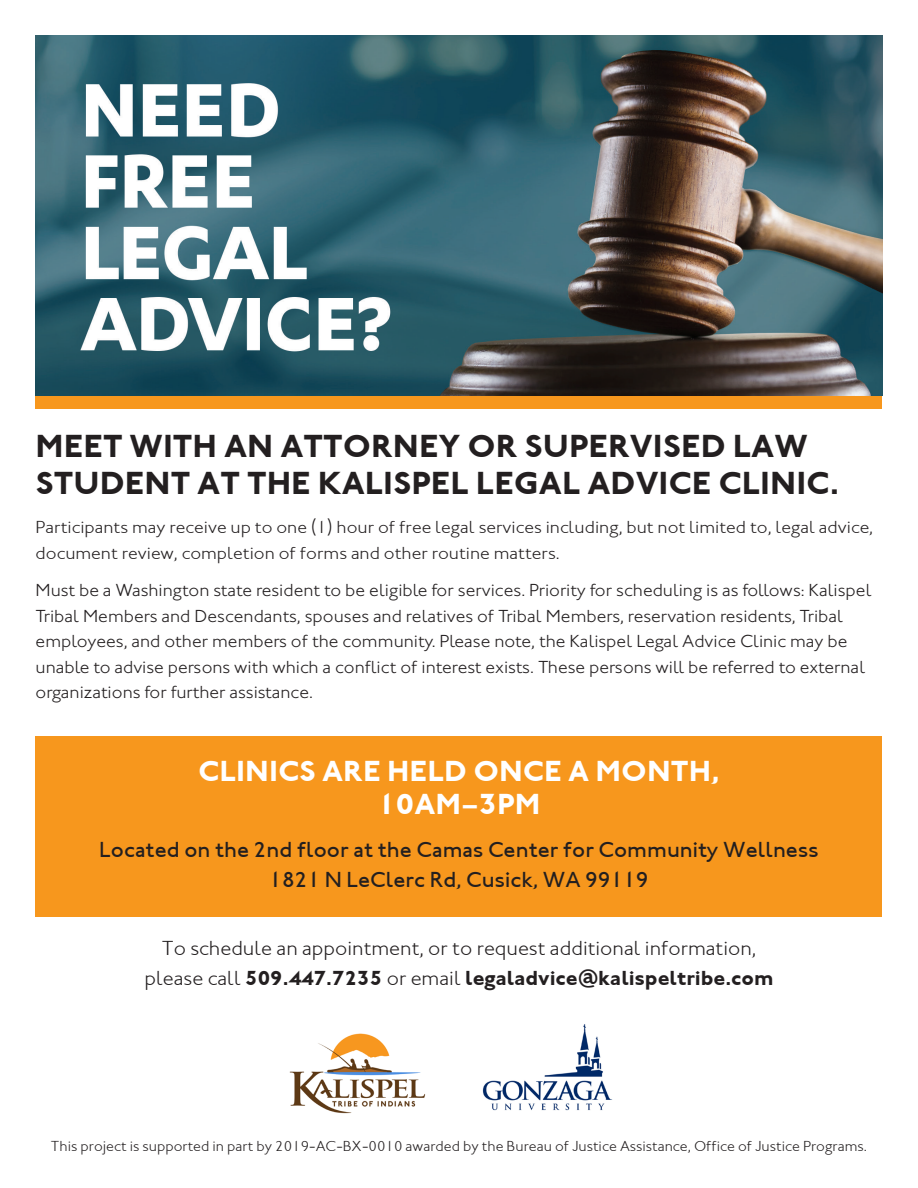
<style>
.page{position:relative;width:918px;height:1188px;background:#fff}
.page>*{position:absolute;margin:0;border:0;box-sizing:border-box;transform-origin:0 0}
.t1{font:33px/37.5px "Johnston ITCTT Bold";color:#231f20}
.t2{font:30px/33px "Johnston ITCTT Bold";color:#fff;text-align:center}
.t3{font:22.5px "Johnston ITCTT Medium";color:#231f20}
.t4{font:21px/30px "Johnston ITCTT Light";color:#231f20;text-align:center}
.t5{font:300 18px/25.5px "Johnston ITC";color:#231f20}
.t6{font:18px/25.5px "Johnston ITCTT Light";color:#231f20}
.t7{font:15px "Johnston ITCTT Light";color:#231f20}
.s1{font-family:"Johnston ITCTT Bold"}
</style>
<div class="page">
<div style="left:36px;top:736px;width:846px;height:181px;background:#f7971d"></div>
<div style="left:36px;top:396px;width:846px;height:13px;background:#f7971d"></div>
<img style="left:36px;top:36px;width:846px;height:359px">
<img style="left:482px;top:1024px;width:131px;height:87px">
<img style="left:289px;top:1033px;width:137px;height:81px">
<p class="t1" style="left:36px;top:427px;width:805px">MEET WITH AN ATTORNEY OR SUPERVISED LAW<br>STUDENT AT THE KALISPEL LEGAL ADVICE CLINIC.</p>
<p class="t6" style="left:36px;top:514px;width:839px">Participants may receive up to one (1) hour of free legal services including, but not limited to, legal advice, document review, completion of forms and other routine matters.</p>
<p class="t5" style="left:36px;top:577px;width:838px">Must be a Washington state resident to be eligible for services. Priority for scheduling is as follows: Kalispel Tribal Members and Descendants, spouses and relatives of Tribal Members, reservation residents, Tribal employees, and other members of the community. Please note, the Kalispel Legal Advice Clinic may be unable to advise persons with which a conflict of interest exists. These persons will be referred to external organizations for further assistance.</p>
<p class="t2" style="left:198px;top:754px;width:523px">CLINICS ARE HELD ONCE A MONTH,<br>10AM–3PM</p>
<p class="t3" style="left:99px;top:837px;width:721px">Located on the 2nd floor at the Camas Center for Community Wellness</p>
<p class="t3" style="left:269px;top:867px;width:381px">1821 N LeClerc Rd, Cusick, WA 99119</p>
<p class="t4" style="left:144px;top:933px;width:631px">To schedule an appointment, or to request additional information, please call <span class="s1">509.447.7235</span> or email <span class="s1">legaladvice@kalispeltribe.com</span></p>
<p class="t7" style="left:51px;top:1137px;width:818px">This project is supported in part by 2019-AC-BX-0010 awarded by the Bureau of Justice Assistance, Office of Justice Programs.</p>
</div>
